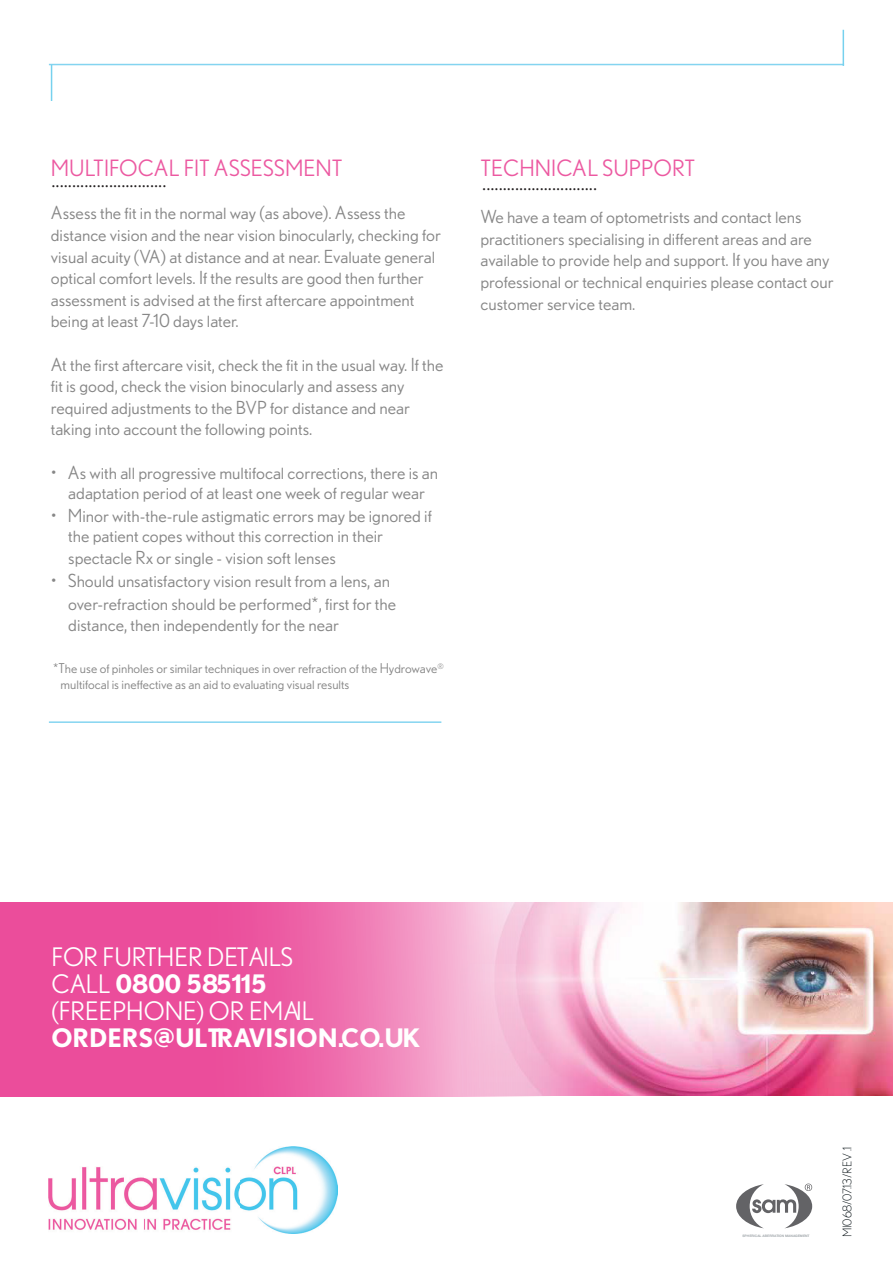
<style>
.page{position:relative;width:893px;height:1263px;background:#fff}
.page>*{position:absolute;margin:0;border:0;box-sizing:border-box;transform-origin:0 0}
.t1{font:25.5px/27px "Nobel BL";color:#fff}
.t2{font:700 25.5px "Nobel BL";color:#fff}
.t3{font:22.5px "Nobel BL";color:#ec59a1}
.t4{font:18px/21.6px "Nobel BL";color:#878787}
.t5{font:18px "Minion Pro";color:#231f20}
.t6{font:13.5px "Nobel BL";color:#878787}
.t7{font:300 12px "Nobel BL";color:#071014}
.t8{font:700 3.3px "Helvetica Neue";color:#a3a9ad}
.s1{font-weight:700}
</style>
<div class="page">
<img style="left:49px;top:1146px;width:288px;height:88px">
<svg style="left:0;top:902px;width:460px;height:62px;background:#ed63a7"></svg>
<svg style="left:0;top:964px;width:460px;height:132px;background:#ed61a6"></svg>
<img style="left:460px;top:902px;width:433px;height:194px">
<hr style="left:49px;top:64px;width:795px;height:1px;background:#84d4f0">
<hr style="left:843px;top:30px;width:1px;height:36px;background:#76d1ee">
<hr style="left:49px;top:721px;width:392px;height:2px;background:#84d4f0">
<hr style="left:51px;top:65px;width:1px;height:36px;background:#76d1ee">
<svg style="left:736px;top:1183px;width:76px;height:45px"></svg>
<p class="t3" style="left:51px;top:155px;width:293px">MULTIFOCAL FIT ASSESSMENT</p>
<p class="t4" style="left:51px;top:202px;width:392px">Assess the fit in the normal way (as above). Assess the distance vision and the near vision binocularly, checking for visual acuity (VA) at distance and at near. Evaluate general optical comfort levels. If the results are good then further</p>
<p class="t4" style="left:51px;top:288px;width:365px">assessment is advised at the first aftercare appointment being at least 7-10 days later.</p>
<p class="t4" style="left:51px;top:353px;width:394px">At the first aftercare visit, check the fit in the usual way. If the fit is good, check the vision binocularly and assess any</p>
<p class="t4" style="left:51px;top:396px;width:361px">required adjustments to the BVP for distance and near taking into account the following points.</p>
<p class="t4" style="left:51px;top:461px;width:389px">• As with all progressive multifocal corrections, there is an</p>
<p class="t4" style="left:51px;top:504px;width:383px">• Minor with-the-rule astigmatic errors may be ignored if</p>
<p class="t5" style="left:52px;top:170px;width:116px">............................</p>
<p class="t4" style="left:68px;top:482px;width:358px">adaptation period of at least one week of regular wear</p>
<p class="t4" style="left:68px;top:525px;width:316px">the patient copes without this correction in their</p>
<p class="t4" style="left:68px;top:546px;width:269px">spectacle Rx or single - vision soft lenses</p>
<p class="t4" style="left:68px;top:592px;width:329px">over-refraction should be performed*, first for the</p>
<p class="t4" style="left:68px;top:614px;width:272px">distance, then independently for the near</p>
<p class="t4" style="left:51px;top:569px;width:341px">• Should unsatisfactory vision result from a lens, an</p>
<p class="t6" style="left:53px;top:660px;width:392px">*The use of pinholes or similar techniques in over refraction of the Hydrowave<sup>®</sup></p>
<p class="t6" style="left:61px;top:676px;width:290px">multifocal is ineffective as an aid to evaluating visual results</p>
<p class="t3" style="left:480px;top:156px;width:216px">TECHNICAL SUPPORT</p>
<p class="t4" style="left:480px;top:206px;width:355px">We have a team of optometrists and contact lens practitioners specialising in different areas and are available to provide help and support. If you have any professional or technical enquiries please contact our customer service team.</p>
<p class="t5" style="left:482px;top:172px;width:116px">............................</p>
<h1 class="t1" style="left:51px;top:943px;width:264px">FOR FURTHER DETAILS<br>CALL <span class="s1">0800 585115 </span>(FREEPHONE) OR EMAIL</h1>
<h1 class="t2" style="left:51px;top:1023px;width:371px">ORDERS@ULTRAVISION.CO.UK</h1>
<p class="t8" style="left:742px;top:1234px;width:69px">SPHERICAL ABERRATION MANAGEMENT</p>
<p class="t7" style="left:840px;top:1237px;width:92px;rotate:-90deg">MI068/07.13/REV .1</p>
</div>
